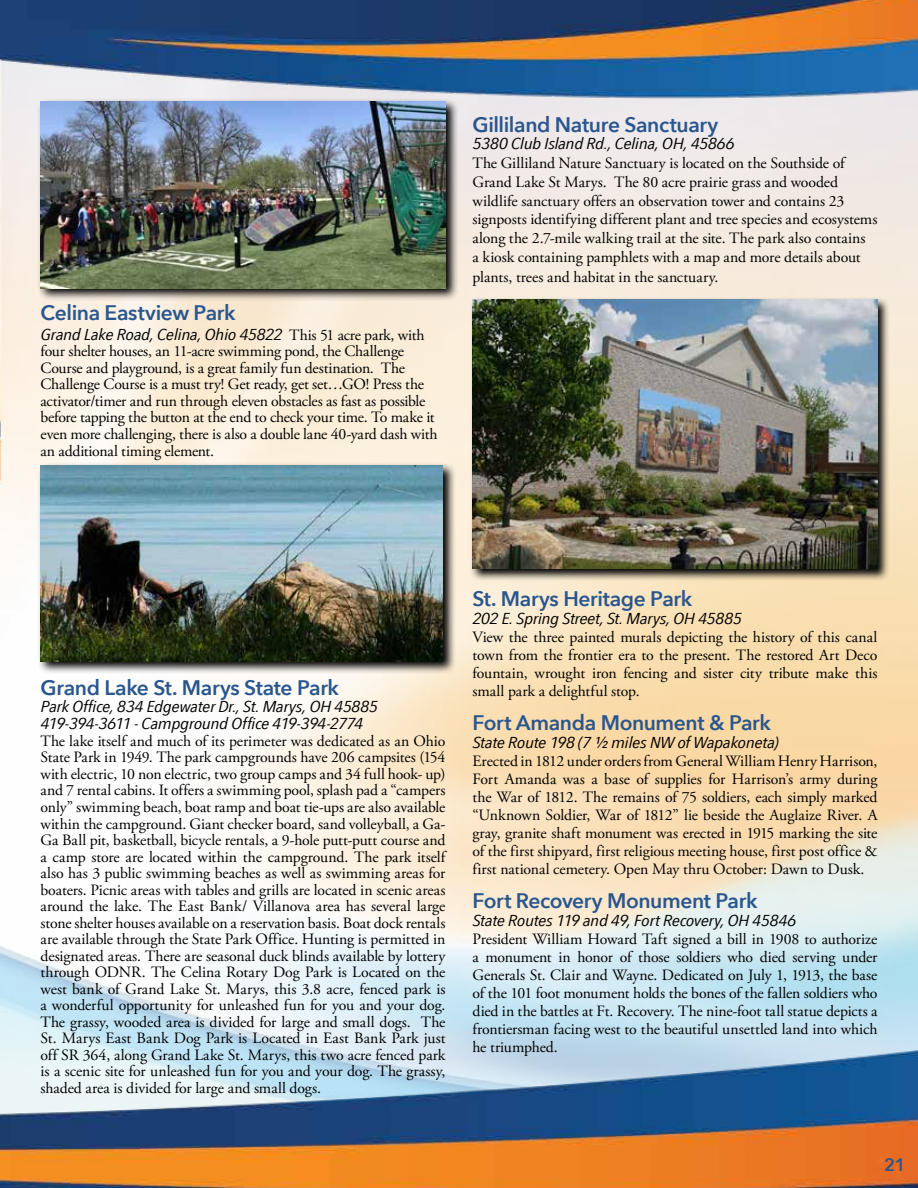
<style>
.page{position:relative;width:918px;height:1188px;background:#fff}
.page>*{position:absolute;margin:0;border:0;box-sizing:border-box;transform-origin:0 0}
.t1{font:600 21px "Avenir Next";letter-spacing:-.02em;color:#29568e}
.t2{font:600 18px "Avenir Next";color:#29568e}
.t3{font:15.75px/16.5px "Adobe Garamond Pro";letter-spacing:-.005em;color:#000;text-align:justify}
.t4{font:italic 15.75px/17.2px "Avenir Next Condensed";letter-spacing:-.02em;color:#000;scale:1.25 1}
.s1{font-family:"Adobe Garamond Pro";font-style:normal}
</style>
<div class="page">
<img style="left:0;top:1049px;width:918px;height:139px">
<img style="left:0;top:0;width:918px;height:101px">
<svg style="left:37px;top:98px;width:421px;height:203px;background:#a29d95"></svg>
<img style="left:40px;top:101px;width:405px;height:187px">
<svg style="left:38px;top:463px;width:418px;height:212px;background:#a39f98"></svg>
<img style="left:40px;top:465px;width:403px;height:196px">
<svg style="left:470px;top:297px;width:420px;height:284px;background:#9e9381"></svg>
<img style="left:472px;top:299px;width:406px;height:270px">
<h1 class="t1" style="left:40px;top:295px;width:197px">Celina Eastview Park</h1>
<p class="t4" style="left:40px;top:326px;width:309px">Grand Lake Road, Celina, Ohio 45822 <span class="s1">This 51 acre park, with</span></p>
<p class="t3" style="left:41px;top:344px;width:399px;text-align:left">four shelter houses, an 11-acre swimming pond, the Challenge Course and playground, is a great family fun destination. The Challenge Course is a must try! Get ready, get set…GO! Press the activator/timer and run through eleven obstacles as fast as possible before tapping the button at the end to check your time. To make it even more challenging, there is also a double lane 40-yard dash with an additional timing element.</p>
<h1 class="t1" style="left:472px;top:107px;width:247px">Gilliland Nature Sanctuary</h1>
<p class="t4" style="left:472px;top:135px;width:211px">5380 Club Island Rd., Celina, OH, 45866</p>
<p class="t3" style="left:472px;top:154px;width:406px;line-height:18.8px;text-align:left">The Gilliland Nature Sanctuary is located on the Southside of Grand Lake St Marys. The 80 acre prairie grass and wooded wildlife sanctuary offers an observation tower and contains 23 signposts identifying different plant and tree species and ecosystems along the 2.7-mile walking trail at the site. The park also contains<br>a kiosk containing pamphlets with a map and more details about</p>
<p class="t3" style="left:472px;top:270px;width:247px">plants, trees and habitat in the sanctuary.</p>
<h1 class="t1" style="left:40px;top:670px;width:300px">Grand Lake St. Marys State Park</h1>
<p class="t4" style="left:40px;top:698px;width:272px">Park Office, 834 Edgewater Dr., St. Marys, OH 45885<br>419-394-3611 - Campground Office 419-394-2774</p>
<p class="t3" style="left:40px;top:733px;width:407px">The lake itself and much of its perimeter was dedicated as an Ohio State Park in 1949. The park campgrounds have 206 campsites (154 with electric, 10 non electric, two group camps and 34 full hook- up) and 7 rental cabins. It offers a swimming pool, splash pad a “campers only” swimming beach, boat ramp and boat tie-ups are also available within the campground. Giant checker board, sand volleyball, a Ga-Ga Ball pit, basketball, bicycle rentals, a 9-hole putt-putt course and a camp store are located within the campground. The park itself also has 3 public swimming beaches as well as swimming areas for boaters. Picnic areas with tables and grills are located in scenic areas around the lake. The East Bank/ Villanova area has several large stone shelter houses available on a reservation basis. Boat dock rentals are available through the State Park Office. Hunting is permitted in designated areas. There are seasonal duck blinds available by lottery through ODNR. The Celina Rotary Dog Park is Located on the west bank of Grand Lake St. Marys, this 3.8 acre, fenced park is a wonderful opportunity for unleashed fun for you and your dog.<br>The grassy, wooded area is divided for large and small dogs. The St. Marys East Bank Dog Park is Located in East Bank Park just off SR 364, along Grand Lake St. Marys, this two acre fenced park is a scenic site for unleashed fun for you and your dog. The grassy, shaded area is divided for large and small dogs.</p>
<h1 class="t1" style="left:472px;top:581px;width:221px">St. Marys Heritage Park</h1>
<p class="t4" style="left:472px;top:610px;width:217px">202 E. Spring Street, St. Marys, OH 45885</p>
<p class="t3" style="left:472px;top:629px;width:406px;line-height:18px">View the three painted murals depicting the history of this canal town from the frontier era to the present. The restored Art Deco fountain, wrought iron fencing and sister city tribute make this small park a delightful stop.</p>
<h1 class="t1" style="left:472px;top:705px;width:300px">Fort Amanda Monument &amp; Park</h1>
<p class="t4" style="left:472px;top:734px;width:246px">State Route 198 (7 ½ miles NW of Wapakoneta)</p>
<p class="t3" style="left:472px;top:753px;width:407px;line-height:18px">Erected in 1812 under orders from General William Henry Harrison, Fort Amanda was a base of supplies for Harrison’s army during the War of 1812. The remains of 75 soldiers, each simply marked “Unknown Soldier, War of 1812” lie beside the Auglaize River. A gray, granite shaft monument was erected in 1915 marking the site of the first shipyard, first religious meeting house, first post office &amp; first national cemetery. Open May thru October: Dawn to Dusk.</p>
<h1 class="t1" style="left:472px;top:882px;width:286px">Fort Recovery Monument Park</h1>
<p class="t4" style="left:472px;top:912px;width:261px">State Routes 119 and 49, Fort Recovery, OH 45846</p>
<p class="t3" style="left:473px;top:930px;width:407px;line-height:18px">President William Howard Taft signed a bill in 1908 to authorize a monument in honor of those soldiers who died serving under Generals St. Clair and Wayne. Dedicated on July 1, 1913, the base of the 101 foot monument holds the bones of the fallen soldiers who died in the battles at Ft. Recovery. The nine-foot tall statue depicts a frontiersman facing west to the beautiful unsettled land into which he triumphed.</p>
<p class="t2" style="left:884px;top:1150px;width:23px">21</p>
</div>
